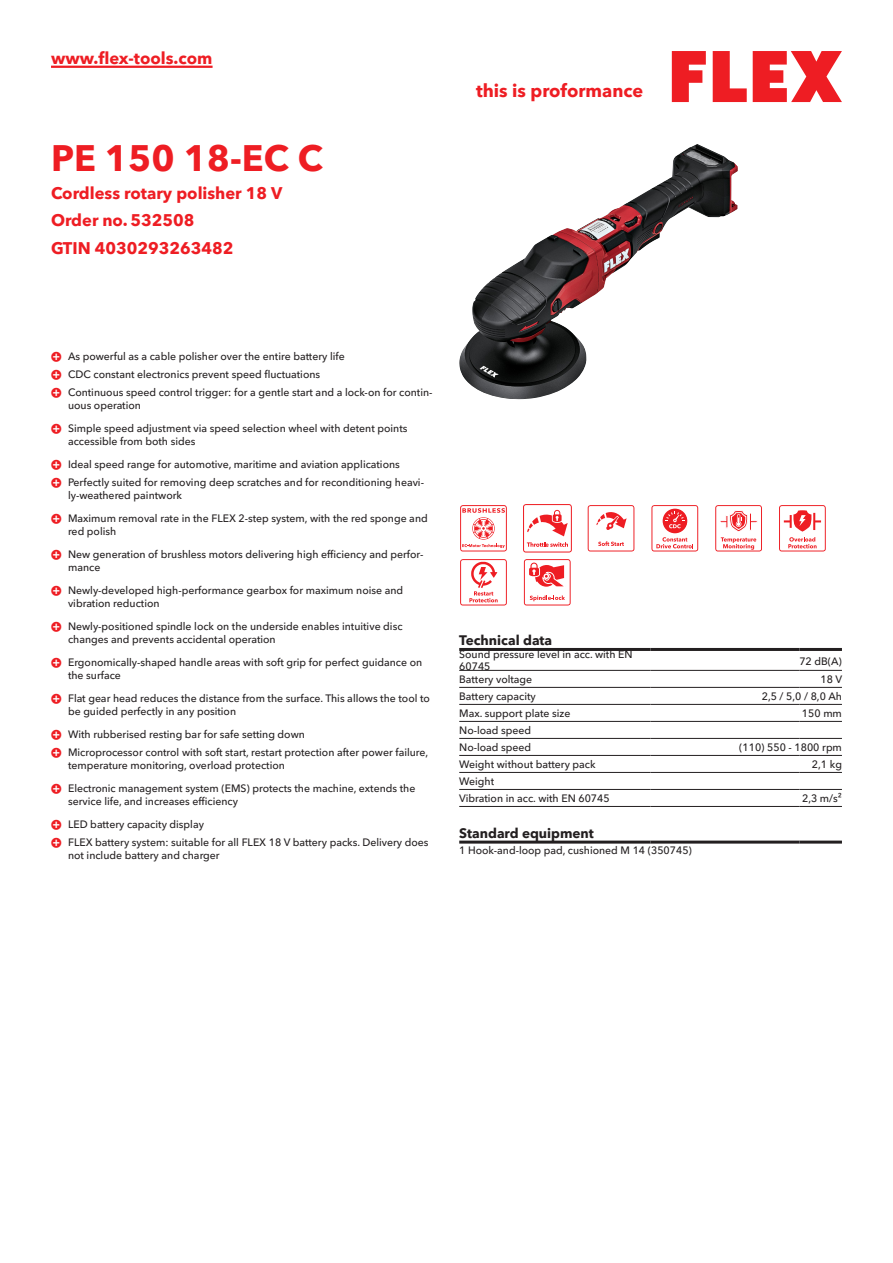
<style>
.page{position:relative;width:893px;height:1263px;background:#fff}
.page>*{position:absolute;margin:0;border:0;box-sizing:border-box;transform-origin:0 0}
.CB_AF_Product-name{font:700 36px "Avenir Next W1 G";color:#ee1d23}
.t1{font:700 18px "Avenir Next W1 G";color:#ee1d23}
.CB_AF_Product-short{font:700 16.5px "Avenir Next W1 G";color:#ee1d23}
.CB_AF_Order-number{font:700 16.5px "Avenir Next W1 G";color:#ee1d23}
.CB_AF_Table-headline{font:700 13.5px "Avenir Next W1 G";color:#231f20}
.CB_AF_Table-specific{font:500 10.5px/12.6px "Avenir Next W1 G";color:#231f20}
</style>
<div class="page">
<svg style="left:672px;top:51px;width:34px;height:51px"></svg>
<svg style="left:713px;top:51px;width:34px;height:51px"></svg>
<svg style="left:753px;top:51px;width:89px;height:51px"></svg>
<hr style="left:51px;top:66px;width:162px;height:2px;background:#ee1d23">
<img style="left:459px;top:144px;width:238px;height:255px">
<hr style="left:459px;top:670px;width:192px;height:1px;background:#231f20">
<hr style="left:651px;top:670px;width:148px;height:1px;background:#231f20">
<hr style="left:799px;top:670px;width:43px;height:1px;background:#231f20">
<hr style="left:459px;top:687px;width:192px;height:1px;background:#231f20">
<hr style="left:651px;top:687px;width:148px;height:1px;background:#231f20">
<hr style="left:799px;top:687px;width:43px;height:1px;background:#231f20">
<hr style="left:459px;top:704px;width:192px;height:1px;background:#231f20">
<hr style="left:651px;top:704px;width:148px;height:1px;background:#231f20">
<hr style="left:799px;top:704px;width:43px;height:1px;background:#231f20">
<hr style="left:459px;top:721px;width:192px;height:1px;background:#231f20">
<hr style="left:651px;top:721px;width:148px;height:1px;background:#231f20">
<hr style="left:799px;top:721px;width:43px;height:1px;background:#231f20">
<hr style="left:459px;top:738px;width:192px;height:1px;background:#231f20">
<hr style="left:651px;top:738px;width:148px;height:1px;background:#231f20">
<hr style="left:799px;top:738px;width:43px;height:1px;background:#231f20">
<hr style="left:459px;top:755px;width:192px;height:1px;background:#231f20">
<hr style="left:651px;top:755px;width:148px;height:1px;background:#231f20">
<hr style="left:799px;top:755px;width:43px;height:1px;background:#231f20">
<hr style="left:459px;top:772px;width:192px;height:1px;background:#231f20">
<hr style="left:651px;top:772px;width:148px;height:1px;background:#231f20">
<hr style="left:799px;top:772px;width:43px;height:1px;background:#231f20">
<hr style="left:459px;top:789px;width:192px;height:1px;background:#231f20">
<hr style="left:651px;top:789px;width:148px;height:1px;background:#231f20">
<hr style="left:799px;top:789px;width:43px;height:1px;background:#231f20">
<hr style="left:459px;top:806px;width:192px;height:1px;background:#231f20">
<hr style="left:651px;top:806px;width:148px;height:1px;background:#231f20">
<hr style="left:799px;top:806px;width:43px;height:1px;background:#231f20">
<hr style="left:459px;top:648px;width:192px;height:3px;background:#231f20">
<hr style="left:651px;top:648px;width:148px;height:3px;background:#231f20">
<hr style="left:799px;top:648px;width:43px;height:3px;background:#231f20">
<hr style="left:459px;top:840px;width:192px;height:3px;background:#231f20">
<hr style="left:651px;top:840px;width:148px;height:3px;background:#231f20">
<hr style="left:799px;top:840px;width:43px;height:3px;background:#231f20">
<svg style="left:460px;top:505px;width:47px;height:46px"></svg>
<svg style="left:523px;top:504px;width:49px;height:48px"></svg>
<svg style="left:588px;top:505px;width:46px;height:46px"></svg>
<svg style="left:651px;top:505px;width:47px;height:46px"></svg>
<svg style="left:715px;top:505px;width:47px;height:46px"></svg>
<svg style="left:779px;top:505px;width:47px;height:46px"></svg>
<svg style="left:460px;top:559px;width:47px;height:46px"></svg>
<svg style="left:524px;top:559px;width:47px;height:46px"></svg>
<h3 class="CB_AF_Product-short" style="left:51px;top:45px;width:163px">www.flex-tools.com</h3>
<p class="CB_AF_Product-name" style="left:51px;top:130px;width:273px">PE 150 18-EC C</p>
<p class="CB_AF_Product-short" style="left:51px;top:180px;width:233px">Cordless rotary polisher 18 V</p>
<p class="CB_AF_Order-number" style="left:51px;top:207px;width:145px">Order no. 532508</p>
<p class="CB_AF_Order-number" style="left:51px;top:235px;width:184px">GTIN 4030293263482</p>
<h2 class="t1" style="left:476px;top:77px;width:169px">this is proformance</h2>
<p class="CB_AF_Table-specific" style="left:68px;top:349px;width:278px">As powerful as a cable polisher over the entire battery life</p>
<p class="CB_AF_Table-specific" style="left:68px;top:367px;width:254px">CDC constant electronics prevent speed fluctuations</p>
<p class="CB_AF_Table-specific" style="left:68px;top:385px;width:366px">Continuous speed control trigger: for a gentle start and a lock-on for contin&shy;uous operation</p>
<p class="CB_AF_Table-specific" style="left:68px;top:421px;width:341px">Simple speed adjustment via speed selection wheel with detent points accessible from both sides</p>
<p class="CB_AF_Table-specific" style="left:68px;top:457px;width:333px">Ideal speed range for automotive, maritime and aviation applications</p>
<p class="CB_AF_Table-specific" style="left:68px;top:475px;width:357px">Perfectly suited for removing deep scratches and for reconditioning heavi&shy;ly-weathered paintwork</p>
<p class="CB_AF_Table-specific" style="left:68px;top:511px;width:361px">Maximum removal rate in the FLEX 2-step system, with the red sponge and red polish</p>
<p class="CB_AF_Table-specific" style="left:68px;top:547px;width:357px">New generation of brushless motors delivering high efficiency and perfor&shy;mance</p>
<p class="CB_AF_Table-specific" style="left:68px;top:583px;width:337px">Newly-developed high-performance gearbox for maximum noise and vibration reduction</p>
<p class="CB_AF_Table-specific" style="left:68px;top:619px;width:336px">Newly-positioned spindle lock on the underside enables intuitive disc changes and prevents accidental operation</p>
<p class="CB_AF_Table-specific" style="left:68px;top:655px;width:356px">Ergonomically-shaped handle areas with soft grip for perfect guidance on the surface</p>
<p class="CB_AF_Table-specific" style="left:68px;top:691px;width:363px">Flat gear head reduces the distance from the surface. This allows the tool to be guided perfectly in any position</p>
<p class="CB_AF_Table-specific" style="left:68px;top:727px;width:238px">With rubberised resting bar for safe setting down</p>
<p class="CB_AF_Table-specific" style="left:68px;top:745px;width:362px">Microprocessor control with soft start, restart protection after power failure, temperature monitoring, overload protection</p>
<p class="CB_AF_Table-specific" style="left:68px;top:781px;width:349px">Electronic management system (EMS) protects the machine, extends the service life, and increases efficiency</p>
<p class="CB_AF_Table-specific" style="left:68px;top:817px;width:137px">LED battery capacity display</p>
<p class="CB_AF_Table-specific" style="left:68px;top:835px;width:362px">FLEX battery system: suitable for all FLEX 18 V battery packs. Delivery does not include battery and charger</p>
<p class="CB_AF_Table-headline" style="left:459px;top:630px;width:94px">Technical data</p>
<p class="CB_AF_Table-specific" style="left:459px;top:647px;width:175px">Sound pressure level in acc. with EN<br>60745</p>
<p class="CB_AF_Table-specific" style="left:799px;top:654px;width:44px">72 dB(A)</p>
<p class="CB_AF_Table-specific" style="left:459px;top:672px;width:75px">Battery voltage</p>
<p class="CB_AF_Table-specific" style="left:820px;top:672px;width:23px">18 V</p>
<p class="CB_AF_Table-specific" style="left:459px;top:689px;width:78px">Battery capacity</p>
<p class="CB_AF_Table-specific" style="left:762px;top:689px;width:82px">2,5 / 5,0 / 8,0 Ah</p>
<p class="CB_AF_Table-specific" style="left:459px;top:706px;width:113px">Max. support plate size</p>
<p class="CB_AF_Table-specific" style="left:802px;top:706px;width:41px">150 mm</p>
<p class="CB_AF_Table-specific" style="left:459px;top:723px;width:74px">No-load speed</p>
<p class="CB_AF_Table-specific" style="left:459px;top:740px;width:74px">No-load speed</p>
<p class="CB_AF_Table-specific" style="left:739px;top:740px;width:104px">(110) 550 - 1800 rpm</p>
<p class="CB_AF_Table-specific" style="left:459px;top:757px;width:138px">Weight without battery pack</p>
<p class="CB_AF_Table-specific" style="left:812px;top:757px;width:32px">2,1 kg</p>
<p class="CB_AF_Table-specific" style="left:459px;top:774px;width:36px">Weight</p>
<p class="CB_AF_Table-specific" style="left:459px;top:791px;width:152px">Vibration in acc. with EN 60745</p>
<p class="CB_AF_Table-specific" style="left:802px;top:791px;width:41px">2,3 m/s²</p>
<p class="CB_AF_Table-headline" style="left:459px;top:822px;width:136px">Standard equipment</p>
<p class="CB_AF_Table-specific" style="left:459px;top:843px;width:234px">1 Hook-and-loop pad, cushioned M 14 (350745)</p>
</div>
